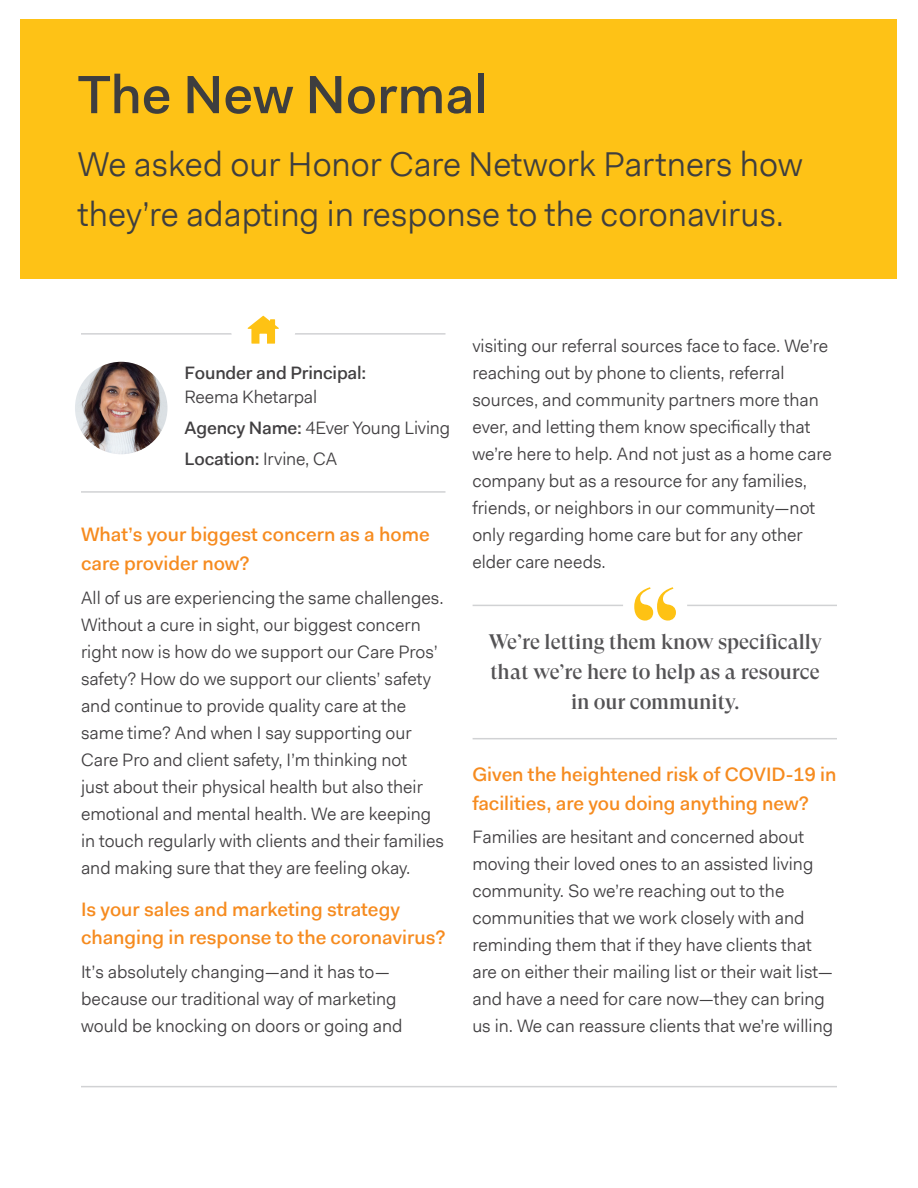
<style>
.page{position:relative;width:918px;height:1188px;background:#fff}
.page>*{position:absolute;margin:0;border:0;box-sizing:border-box;transform-origin:0 0}
.t1{font:500 54px "Fakt Pro";color:#3e3e3f}
.t2{font:34.5px/49.5px "Fakt Pro Blond";color:#3e3e3f}
.t3{font:500 21px/30px "GT Super Display";color:#545355;text-align:center}
.t4{font:500 19.5px/28.5px "Fakt Pro";color:#f68b1f}
.t5{font:18px/27px "Fakt Pro Blond";color:#413f41}
.t6{font:500 18px "Fakt Pro";letter-spacing:-.01em;color:#413f41}
.s1{font-family:"Fakt Pro";font-weight:500}
.s2{font-family:"Fakt Pro Blond";font-weight:400}
</style>
<div class="page">
<div style="left:21px;top:19px;width:876px;height:260px;background:#fec216"></div>
<hr style="left:81px;top:1086px;width:756px;height:1px;background:#d1d2d4">
<hr style="left:81px;top:491px;width:365px;height:2px;background:#d1d2d4">
<hr style="left:81px;top:333px;width:365px;height:2px;background:#d1d2d4">
<hr style="left:473px;top:738px;width:364px;height:1px;background:#d1d2d4">
<hr style="left:473px;top:605px;width:364px;height:1px;background:#d1d2d4">
<div style="left:623px;top:574px;width:64px;height:64px;background:#fff;border-radius:50%"></div>
<svg style="left:634px;top:587px;width:42px;height:34px"></svg>
<img style="left:75px;top:362px;width:92px;height:92px;border-radius:46px">
<div style="left:231px;top:298px;width:64px;height:64px;background:#fff;border-radius:50%"></div>
<svg style="left:247px;top:316px;width:32px;height:28px"></svg>
<h1 class="t1" style="left:78px;top:59px;width:412px">The New Normal</h1>
<h2 class="t2" style="left:78px;top:139px;width:726px">We asked our Honor Care Network Partners how they’re adapting in response to the coronavirus.</h2>
<p class="t6" style="left:184px;top:361px;width:183px">Founder and Principal:</p>
<p class="t5" style="left:184px;top:381px;width:267px;line-height:30.8px">Reema Khetarpal<br><span class="s1">Agency Name:</span> 4Ever Young Living</p>
<p class="t6" style="left:184px;top:446px;width:154px">Location: <span class="s2">Irvine, CA</span></p>
<p class="t4" style="left:81px;top:520px;width:350px">What’s your biggest concern as a home care provider now?</p>
<p class="t5" style="left:81px;top:584px;width:365px">All of us are experiencing the same challenges.<br>Without a cure in sight, our biggest concern right now is how do we support our Care Pros’ safety? How do we support our clients’ safety and continue to provide quality care at the same time? And when I say supporting our Care Pro and client safety, I’m thinking not<br>just about their physical health but also their emotional and mental health. We are keeping in touch regularly with clients and their families and making sure that they are feeling okay.</p>
<p class="t4" style="left:81px;top:895px;width:366px">Is your sales and marketing strategy changing in response to the coronavirus?</p>
<p class="t5" style="left:81px;top:958px;width:323px">It’s absolutely changing—and it has to— because our traditional way of marketing would be knocking on doors or going and</p>
<p class="t5" style="left:472px;top:332px;width:361px">visiting our referral sources face to face. We’re reaching out by phone to clients, referral sources, and community partners more than ever, and letting them know specifically that we’re here to help. And not just as a home care company but as a resource for any families, friends, or neighbors in our community—not only regarding home care but for any other elder care needs.</p>
<p class="t3" style="left:488px;top:628px;width:335px">We’re letting them know specifically that we’re here to help as a resource in our community.</p>
<p class="t4" style="left:472px;top:760px;width:366px">Given the heightened risk of COVID-19 in facilities, are you doing anything new?</p>
<p class="t5" style="left:472px;top:824px;width:362px">Families are hesitant and concerned about moving their loved ones to an assisted living community. So we’re reaching out to the communities that we work closely with and reminding them that if they have clients that are on either their mailing list or their wait list— and have a need for care now—they can bring us in. We can reassure clients that we’re willing</p>
</div>
